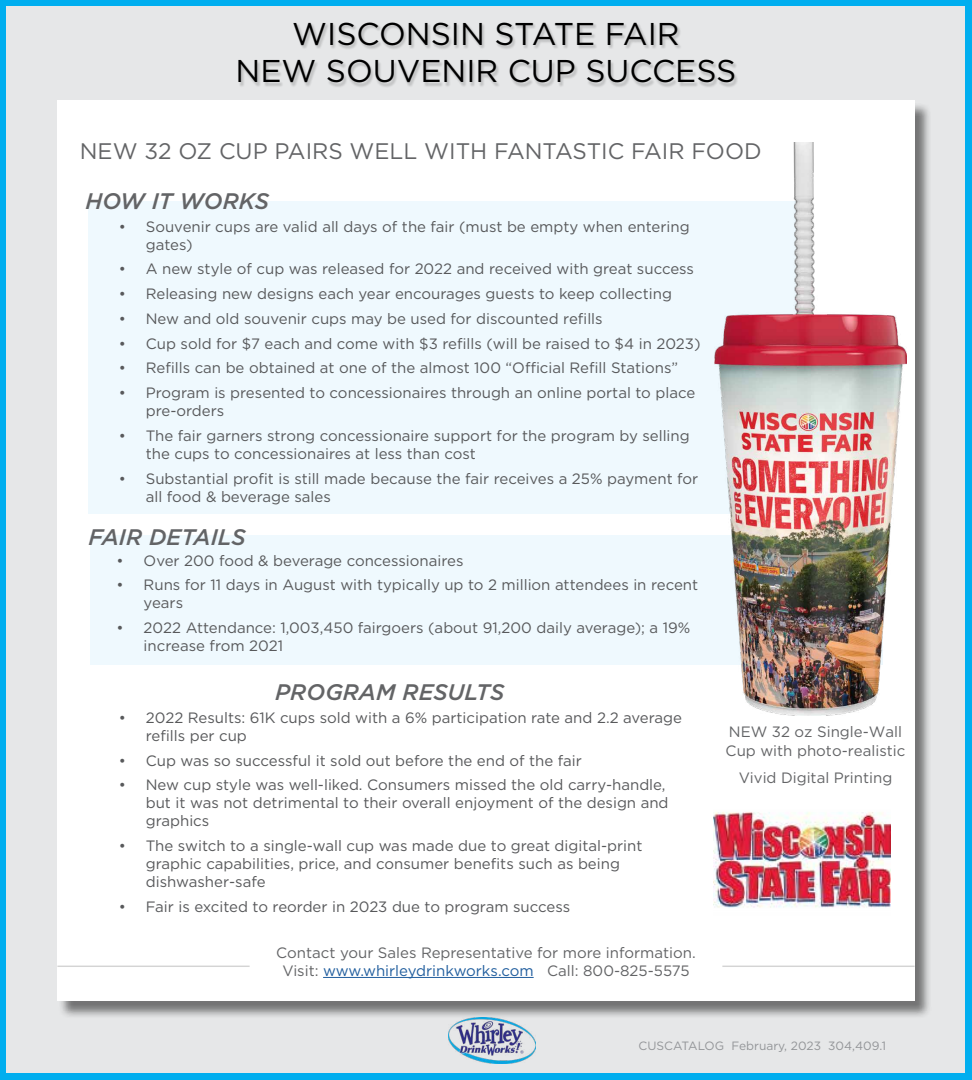
<style>
.page{position:relative;width:972px;height:1080px;background:#00aeef}
.page>*{position:absolute;margin:0;border:0;box-sizing:border-box;transform-origin:0 0}
.t1{font:31.5px/37.8px "Gotham";color:#000;text-align:center}
.t2{font:22.5px "Gotham";color:#636466}
.t3{font:italic 500 22.5px "Gotham";color:#636466}
.t4{font:15px/18px "Gotham";color:#58595b}
.t5{font:15px/18px "Gotham";color:#636466;text-align:center}
.t6{font:12px "Gotham";color:#939598}
.s1{color:#215e9e}
.s2{color:#fff}
</style>
<div class="page">
<div style="left:7px;top:7px;width:958px;height:1066px;background:#e6e7e8"></div>
<img style="left:449px;top:1019px;width:86px;height:45px">
<div style="left:59px;top:102px;width:873px;height:917px;background:#000;opacity:.5"></div>
<div style="left:57px;top:100px;width:858px;height:901px;background:#fff"></div>
<div style="left:239px;top:23px;width:500px;height:65px;background:#000;opacity:.15"></div>
<div style="left:88px;top:201px;width:716px;height:312px;background:#eff9fe"></div>
<hr style="left:323px;top:977px;width:211px;height:1px;background:#215e9e">
<hr style="left:57px;top:966px;width:193px;height:1px;background:#000">
<hr style="left:722px;top:966px;width:193px;height:1px;background:#000">
<img style="left:713px;top:812px;width:178px;height:96px">
<div style="left:90px;top:535px;width:792px;height:130px;background:#eff9fe"></div>
<img style="left:714px;top:142px;width:192px;height:573px">
<h1 class="t1" style="left:236px;top:14px;width:502px">WISCONSIN STATE FAIR<br>NEW SOUVENIR CUP SUCCESS</h1>
<h2 class="t2" style="left:80px;top:136px;width:683px">NEW 32 OZ CUP PAIRS WELL WITH FANTASTIC FAIR FOOD</h2>
<h2 class="t3" style="left:86px;top:188px;width:185px">HOW IT WORKS</h2>
<p class="t4" style="left:146px;top:217px;width:545px;text-indent:-27px">• Souvenir cups are valid all days of the fair (must be empty when entering gates)</p>
<p class="t4" style="left:119px;top:260px;width:577px">• A new style of cup was released for 2022 and received with great success</p>
<p class="t4" style="left:119px;top:284px;width:555px">• Releasing new designs each year encourages guests to keep collecting</p>
<p class="t4" style="left:119px;top:309px;width:485px">• New and old souvenir cups may be used for discounted refills</p>
<p class="t4" style="left:119px;top:334px;width:583px">• Cup sold for $7 each and come with $3 refills (will be raised to $4 in 2023)</p>
<p class="t4" style="left:119px;top:359px;width:561px">• Refills can be obtained at one of the almost 100 “Official Refill Stations”</p>
<p class="t4" style="left:146px;top:383px;width:551px;text-indent:-27px">• Program is presented to concessionaires through an online portal to place pre-orders</p>
<p class="t4" style="left:146px;top:426px;width:545px;text-indent:-27px">• The fair garners strong concessionaire support for the program by selling the cups to concessionaires at less than cost</p>
<p class="t4" style="left:146px;top:469px;width:554px;text-indent:-27px">• Substantial profit is still made because the fair receives a 25% payment for all food &amp; beverage sales</p>
<h2 class="t3" style="left:88px;top:524px;width:159px">FAIR DETAILS</h2>
<p class="t4" style="left:117px;top:551px;width:348px">• Over 200 food &amp; beverage concessionaires</p>
<p class="t4" style="left:144px;top:576px;width:556px;text-indent:-27px">• Runs for 11 days in August with typically up to 2 million attendees in recent years</p>
<p class="t4" style="left:144px;top:618px;width:548px;text-indent:-27px">• 2022 Attendance: 1,003,450 fairgoers (about 91,200 daily average); a 19% increase from 2021</p>
<h2 class="t3" style="left:275px;top:679px;width:231px">PROGRAM RESULTS</h2>
<p class="t4" style="left:146px;top:708px;width:538px;text-indent:-27px">• 2022 Results: 61K cups sold with a 6% participation rate and 2.2 average refills per cup</p>
<p class="t4" style="left:119px;top:751px;width:465px">• Cup was so successful it sold out before the end of the fair</p>
<p class="t4" style="left:146px;top:776px;width:524px;text-indent:-27px">• New cup style was well-liked. Consumers missed the old carry-handle, but it was not detrimental to their overall enjoyment of the design and graphics</p>
<p class="t4" style="left:146px;top:837px;width:498px;text-indent:-27px">• The switch to a single-wall cup was made due to great digital-print graphic capabilities, price, and consumer benefits such as being dishwasher-safe</p>
<p class="t4" style="left:119px;top:897px;width:453px">• Fair is excited to reorder in 2023 due to program success</p>
<p class="t5" style="left:276px;top:943px;width:421px">Contact your Sales Representative for more information.<br>Visit: <span class="s1">www.whirleydrinkworks.com</span> <span class="s2">|</span> Call: 800-825-5575</p>
<p class="t5" style="left:726px;top:721px;width:181px;line-height:19.5px;text-align:left">NEW 32 oz Single-Wall<br>Cup with photo-realistic</p>
<p class="t5" style="left:739px;top:768px;width:155px">Vivid Digital Printing</p>
<p class="t6" style="left:639px;top:1038px;width:249px">CUSCATALOG February, 2023 304,409.1</p>
</div>
